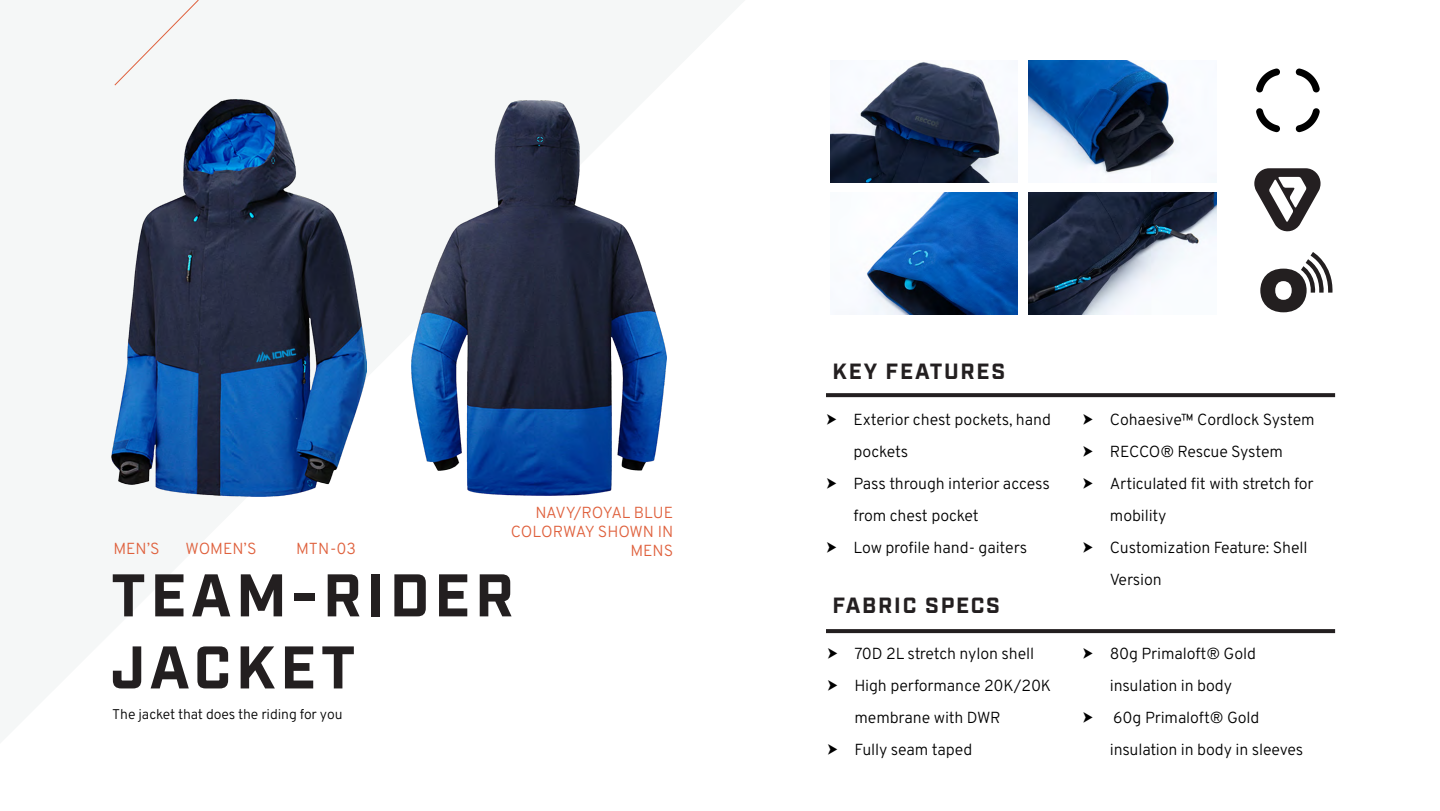
<style>
.page{position:relative;width:1440px;height:811px;background:#fff}
.page>*{position:absolute;margin:0;border:0;box-sizing:border-box;transform-origin:0 0}
.Headline{font:700 60px/72px "Industry Test";letter-spacing:.08em;color:#231f20}
.Sub-Headings_Small{font:700 22px "Industry Test";letter-spacing:.08em;color:#231f20}
.t1{font:16px/32px "Overpass";letter-spacing:-.01em;color:#000}
.Subheader_overpass_s{font:16px/19.2px "Overpass";letter-spacing:-.005em;color:#df603c;text-align:right}
.Tagline{font:14px "Overpass";letter-spacing:-.01em;color:#000}
</style>
<div class="page">
<svg style="left:1260px;top:252px;width:73px;height:60px"></svg>
<svg style="left:1254px;top:168px;width:67px;height:64px"></svg>
<svg style="left:1256px;top:108px;width:24px;height:24px"></svg>
<svg style="left:1256px;top:68px;width:24px;height:24px"></svg>
<svg style="left:1296px;top:68px;width:24px;height:24px"></svg>
<svg style="left:1296px;top:108px;width:24px;height:24px"></svg>
<div style="left:114px;top:0;width:85px;height:86px;background:#f5f7f7"></div>
<img style="left:111px;top:100px;width:256px;height:396px">
<img style="left:412px;top:100px;width:255px;height:395px">
<img style="left:831px;top:62px;width:187px;height:121px">
<img style="left:1029px;top:61px;width:187px;height:122px">
<img style="left:1029px;top:193px;width:187px;height:122px">
<img style="left:866px;top:193px;width:152px;height:122px">
<svg style="left:826px;top:393px;width:509px;height:4px;background:#2a2728"></svg>
<svg style="left:826px;top:629px;width:509px;height:3px;background:#2a2627"></svg>
<p class="Subheader_overpass_s" style="left:511px;top:501px;width:164px">NAVY/ROYAL BLUE<br>COLORWAY SHOWN IN<br>MENS</p>
<p class="Subheader_overpass_s" style="left:113px;top:538px;width:48px">MEN’S</p>
<p class="Subheader_overpass_s" style="left:185px;top:538px;width:73px">WOMEN’S</p>
<p class="Subheader_overpass_s" style="left:296px;top:538px;width:61px">MTN-03</p>
<p class="Headline" style="left:111px;top:563px;width:404px">TEAM-RIDER<br>JACKET</p>
<p class="Tagline" style="left:112px;top:702px;width:232px">The jacket that does the riding for you</p>
<p class="Sub-Headings_Small" style="left:833px;top:362px;width:174px">KEY FEATURES</p>
<p class="t1" style="left:854px;top:402px;width:199px;text-indent:-28px">⮞ Exterior chest pockets, hand pockets</p>
<p class="t1" style="left:854px;top:466px;width:198px;text-indent:-28px">⮞ Pass through interior access from chest pocket</p>
<p class="t1" style="left:825px;top:530px;width:203px">⮞ Low profile hand- gaiters</p>
<p class="Sub-Headings_Small" style="left:833px;top:597px;width:169px">FABRIC SPECS</p>
<p class="t1" style="left:826px;top:636px;width:210px">⮞ 70D 2L stretch nylon shell</p>
<p class="t1" style="left:854px;top:668px;width:198px;text-indent:-28px">⮞ High performance 20K/20K membrane with DWR</p>
<p class="t1" style="left:826px;top:732px;width:148px">⮞ Fully seam taped</p>
<p class="t1" style="left:1081px;top:402px;width:235px">⮞ Cohaesive™ Cordlock System</p>
<p class="t1" style="left:1081px;top:434px;width:203px">⮞ RECCO® Rescue System</p>
<p class="t1" style="left:1110px;top:466px;width:206px;text-indent:-28px">⮞ Articulated fit with stretch for mobility</p>
<p class="t1" style="left:1110px;top:530px;width:199px;text-indent:-28px">⮞ Customization Feature: Shell<br>Version</p>
<p class="t1" style="left:1081px;top:636px;width:176px;text-align:center">⮞ 80g Primaloft® Gold insulation in body</p>
<p class="t1" style="left:1110px;top:700px;width:195px;text-indent:-28px">⮞ 60g Primaloft® Gold insulation in body in sleeves</p>
</div>
